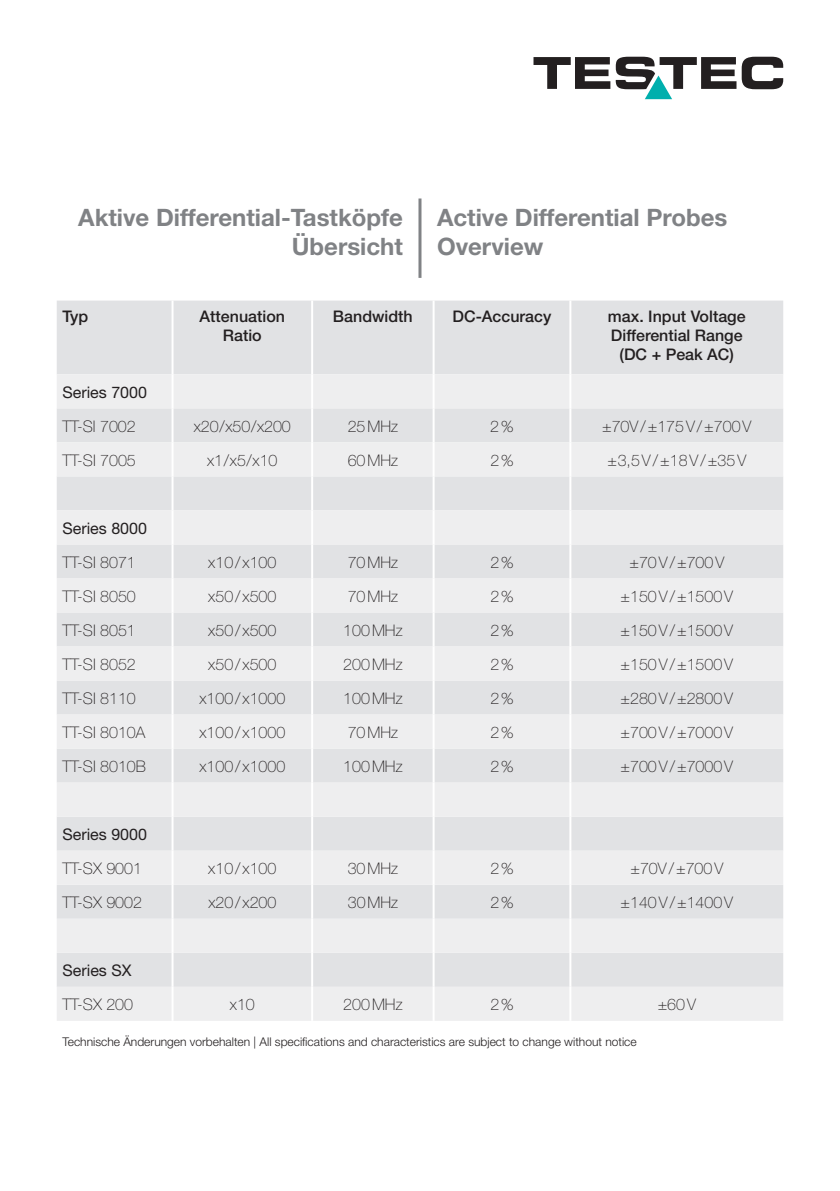
<style>
.page{position:relative;width:840px;height:1191px;background:#fff}
.page>*{position:absolute;margin:0;border:0;box-sizing:border-box;transform-origin:0 0}
.t1{font:700 24px/28.8px "Helvetica Neue";color:#808285;text-align:right}
.t2{font:100 16px "Helvetica Neue";color:#231f20}
.t3{font:500 16px/19.2px "Helvetica Neue";color:#231f20;text-align:center}
.t4{font:16px "Helvetica Neue";color:#231f20}
.t5{font:300 12px "Helvetica Neue";color:#231f20}
</style>
<div class="page">
<svg style="left:533px;top:57px;width:249px;height:42px"></svg>
<div style="left:57px;top:300px;width:725px;height:74px;background:#e1e2e4"></div>
<svg style="left:57px;top:374px;width:725px;height:646px;background:#e8e8e9"></svg>
<hr style="left:171px;top:374px;width:2px;height:34px;background:#fff">
<hr style="left:311px;top:374px;width:2px;height:34px;background:#fff">
<hr style="left:432px;top:374px;width:2px;height:34px;background:#fff">
<hr style="left:569px;top:374px;width:2px;height:34px;background:#fff">
<hr style="left:171px;top:408px;width:2px;height:34px;background:#fff">
<hr style="left:311px;top:408px;width:2px;height:34px;background:#fff">
<hr style="left:432px;top:408px;width:2px;height:34px;background:#fff">
<hr style="left:569px;top:408px;width:2px;height:34px;background:#fff">
<hr style="left:171px;top:442px;width:2px;height:34px;background:#fff">
<hr style="left:311px;top:442px;width:2px;height:34px;background:#fff">
<hr style="left:432px;top:442px;width:2px;height:34px;background:#fff">
<hr style="left:569px;top:442px;width:2px;height:34px;background:#fff">
<hr style="left:171px;top:476px;width:2px;height:34px;background:#fff">
<hr style="left:311px;top:476px;width:2px;height:34px;background:#fff">
<hr style="left:432px;top:476px;width:2px;height:34px;background:#fff">
<hr style="left:569px;top:476px;width:2px;height:34px;background:#fff">
<hr style="left:171px;top:510px;width:2px;height:34px;background:#fff">
<hr style="left:311px;top:510px;width:2px;height:34px;background:#fff">
<hr style="left:432px;top:510px;width:2px;height:34px;background:#fff">
<hr style="left:569px;top:510px;width:2px;height:34px;background:#fff">
<hr style="left:171px;top:544px;width:2px;height:34px;background:#fff">
<hr style="left:311px;top:544px;width:2px;height:34px;background:#fff">
<hr style="left:432px;top:544px;width:2px;height:34px;background:#fff">
<hr style="left:569px;top:544px;width:2px;height:34px;background:#fff">
<hr style="left:171px;top:578px;width:2px;height:34px;background:#fff">
<hr style="left:311px;top:578px;width:2px;height:34px;background:#fff">
<hr style="left:432px;top:578px;width:2px;height:34px;background:#fff">
<hr style="left:569px;top:578px;width:2px;height:34px;background:#fff">
<hr style="left:171px;top:612px;width:2px;height:34px;background:#fff">
<hr style="left:311px;top:612px;width:2px;height:34px;background:#fff">
<hr style="left:432px;top:612px;width:2px;height:34px;background:#fff">
<hr style="left:569px;top:612px;width:2px;height:34px;background:#fff">
<hr style="left:171px;top:646px;width:2px;height:34px;background:#fff">
<hr style="left:311px;top:646px;width:2px;height:34px;background:#fff">
<hr style="left:432px;top:646px;width:2px;height:34px;background:#fff">
<hr style="left:569px;top:646px;width:2px;height:34px;background:#fff">
<hr style="left:171px;top:680px;width:2px;height:34px;background:#fff">
<hr style="left:311px;top:680px;width:2px;height:34px;background:#fff">
<hr style="left:432px;top:680px;width:2px;height:34px;background:#fff">
<hr style="left:569px;top:680px;width:2px;height:34px;background:#fff">
<hr style="left:171px;top:714px;width:2px;height:34px;background:#fff">
<hr style="left:311px;top:714px;width:2px;height:34px;background:#fff">
<hr style="left:432px;top:714px;width:2px;height:34px;background:#fff">
<hr style="left:569px;top:714px;width:2px;height:34px;background:#fff">
<hr style="left:171px;top:748px;width:2px;height:34px;background:#fff">
<hr style="left:311px;top:748px;width:2px;height:34px;background:#fff">
<hr style="left:432px;top:748px;width:2px;height:34px;background:#fff">
<hr style="left:569px;top:748px;width:2px;height:34px;background:#fff">
<hr style="left:171px;top:782px;width:2px;height:34px;background:#fff">
<hr style="left:311px;top:782px;width:2px;height:34px;background:#fff">
<hr style="left:432px;top:782px;width:2px;height:34px;background:#fff">
<hr style="left:569px;top:782px;width:2px;height:34px;background:#fff">
<hr style="left:171px;top:816px;width:2px;height:34px;background:#fff">
<hr style="left:311px;top:816px;width:2px;height:34px;background:#fff">
<hr style="left:432px;top:816px;width:2px;height:34px;background:#fff">
<hr style="left:569px;top:816px;width:2px;height:34px;background:#fff">
<hr style="left:171px;top:850px;width:2px;height:34px;background:#fff">
<hr style="left:311px;top:850px;width:2px;height:34px;background:#fff">
<hr style="left:432px;top:850px;width:2px;height:34px;background:#fff">
<hr style="left:569px;top:850px;width:2px;height:34px;background:#fff">
<hr style="left:171px;top:884px;width:2px;height:34px;background:#fff">
<hr style="left:311px;top:884px;width:2px;height:34px;background:#fff">
<hr style="left:432px;top:884px;width:2px;height:34px;background:#fff">
<hr style="left:569px;top:884px;width:2px;height:34px;background:#fff">
<hr style="left:171px;top:918px;width:2px;height:34px;background:#fff">
<hr style="left:311px;top:918px;width:2px;height:34px;background:#fff">
<hr style="left:432px;top:918px;width:2px;height:34px;background:#fff">
<hr style="left:569px;top:918px;width:2px;height:34px;background:#fff">
<hr style="left:171px;top:952px;width:2px;height:34px;background:#fff">
<hr style="left:311px;top:952px;width:2px;height:34px;background:#fff">
<hr style="left:432px;top:952px;width:2px;height:34px;background:#fff">
<hr style="left:569px;top:952px;width:2px;height:34px;background:#fff">
<hr style="left:171px;top:986px;width:2px;height:34px;background:#fff">
<hr style="left:311px;top:986px;width:2px;height:34px;background:#fff">
<hr style="left:432px;top:986px;width:2px;height:34px;background:#fff">
<hr style="left:569px;top:986px;width:2px;height:34px;background:#fff">
<hr style="left:418px;top:198px;width:3px;height:80px;background:#808285">
<hr style="left:171px;top:300px;width:2px;height:74px;background:#fff">
<hr style="left:311px;top:300px;width:2px;height:74px;background:#fff">
<hr style="left:432px;top:300px;width:2px;height:74px;background:#fff">
<hr style="left:569px;top:300px;width:2px;height:74px;background:#fff">
<h1 class="t1" style="left:78px;top:202px;width:326px">Aktive Differential-Tastköpfe<br>Übersicht</h1>
<h1 class="t1" style="left:437px;top:202px;width:292px;text-align:left">Active Differential Probes<br>Overview</h1>
<p class="t3" style="left:62px;top:306px;width:27px">Typ</p>
<p class="t3" style="left:199px;top:306px;width:87px">Attenuation<br>Ratio</p>
<p class="t3" style="left:333px;top:306px;width:81px">Bandwidth</p>
<p class="t3" style="left:452px;top:306px;width:100px">DC-Accuracy</p>
<p class="t3" style="left:607px;top:306px;width:139px">max. Input Voltage<br>Differential Range (DC + Peak AC)</p>
<p class="t4" style="left:62px;top:382px;width:86px">Series 7000</p>
<p class="t2" style="left:62px;top:417px;width:75px">TT-SI 7002</p>
<p class="t2" style="left:194px;top:417px;width:98px">x20/x50/x200</p>
<p class="t2" style="left:347px;top:417px;width:52px">25MHz</p>
<p class="t2" style="left:490px;top:417px;width:25px">2%</p>
<p class="t2" style="left:601px;top:417px;width:151px">±70V/±175V/±700V</p>
<p class="t2" style="left:62px;top:451px;width:75px">TT-SI 7005</p>
<p class="t2" style="left:207px;top:451px;width:72px">x1/x5/x10</p>
<p class="t2" style="left:347px;top:451px;width:52px">60MHz</p>
<p class="t2" style="left:490px;top:451px;width:25px">2%</p>
<p class="t2" style="left:607px;top:451px;width:140px">±3,5V/±18V/±35V</p>
<p class="t4" style="left:62px;top:518px;width:86px">Series 8000</p>
<p class="t2" style="left:62px;top:553px;width:75px">TT-SI 8071</p>
<p class="t2" style="left:208px;top:553px;width:70px">x10/ x100</p>
<p class="t2" style="left:347px;top:553px;width:52px">70MHz</p>
<p class="t2" style="left:490px;top:553px;width:25px">2%</p>
<p class="t2" style="left:629px;top:553px;width:96px">±70V/±700V</p>
<p class="t2" style="left:62px;top:587px;width:75px">TT-SI 8050</p>
<p class="t2" style="left:208px;top:587px;width:70px">x50/ x500</p>
<p class="t2" style="left:347px;top:587px;width:52px">70MHz</p>
<p class="t2" style="left:490px;top:587px;width:25px">2%</p>
<p class="t2" style="left:620px;top:587px;width:114px">±150V/±1500V</p>
<p class="t2" style="left:62px;top:621px;width:75px">TT-SI 8051</p>
<p class="t2" style="left:208px;top:621px;width:70px">x50/ x500</p>
<p class="t2" style="left:343px;top:621px;width:61px">100MHz</p>
<p class="t2" style="left:490px;top:621px;width:25px">2%</p>
<p class="t2" style="left:620px;top:621px;width:114px">±150V/±1500V</p>
<p class="t2" style="left:62px;top:655px;width:75px">TT-SI 8052</p>
<p class="t2" style="left:208px;top:655px;width:70px">x50/ x500</p>
<p class="t2" style="left:343px;top:655px;width:61px">200MHz</p>
<p class="t2" style="left:490px;top:655px;width:25px">2%</p>
<p class="t2" style="left:620px;top:655px;width:114px">±150V/±1500V</p>
<p class="t2" style="left:62px;top:689px;width:75px">TT-SI 8110</p>
<p class="t2" style="left:199px;top:689px;width:87px">x100/ x1000</p>
<p class="t2" style="left:343px;top:689px;width:61px">100MHz</p>
<p class="t2" style="left:490px;top:689px;width:25px">2%</p>
<p class="t2" style="left:620px;top:689px;width:114px">±280V/±2800V</p>
<p class="t2" style="left:62px;top:723px;width:84px">TT-SI 8010A</p>
<p class="t2" style="left:199px;top:723px;width:87px">x100/ x1000</p>
<p class="t2" style="left:347px;top:723px;width:52px">70MHz</p>
<p class="t2" style="left:490px;top:723px;width:25px">2%</p>
<p class="t2" style="left:620px;top:723px;width:114px">±700V/±7000V</p>
<p class="t2" style="left:62px;top:757px;width:85px">TT-SI 8010B</p>
<p class="t2" style="left:199px;top:757px;width:87px">x100/ x1000</p>
<p class="t2" style="left:343px;top:757px;width:61px">100MHz</p>
<p class="t2" style="left:490px;top:757px;width:25px">2%</p>
<p class="t2" style="left:620px;top:757px;width:114px">±700V/±7000V</p>
<p class="t4" style="left:62px;top:824px;width:86px">Series 9000</p>
<p class="t2" style="left:62px;top:859px;width:81px">TT-SX 9001</p>
<p class="t2" style="left:208px;top:859px;width:70px">x10/ x100</p>
<p class="t2" style="left:347px;top:859px;width:52px">30MHz</p>
<p class="t2" style="left:490px;top:859px;width:25px">2%</p>
<p class="t2" style="left:630px;top:859px;width:94px">±70V/±700V</p>
<p class="t2" style="left:62px;top:893px;width:81px">TT-SX 9002</p>
<p class="t2" style="left:208px;top:893px;width:70px">x20/ x200</p>
<p class="t2" style="left:347px;top:893px;width:52px">30MHz</p>
<p class="t2" style="left:490px;top:893px;width:25px">2%</p>
<p class="t2" style="left:620px;top:893px;width:114px">±140V/±1400V</p>
<p class="t4" style="left:62px;top:961px;width:71px">Series SX</p>
<p class="t2" style="left:62px;top:995px;width:72px">TT-SX 200</p>
<p class="t2" style="left:230px;top:995px;width:26px">x10</p>
<p class="t2" style="left:343px;top:995px;width:61px">200MHz</p>
<p class="t2" style="left:490px;top:995px;width:25px">2%</p>
<p class="t2" style="left:657px;top:995px;width:40px">±60V</p>
<p class="t5" style="left:62px;top:1034px;width:575px">Technische Änderungen vorbehalten | All specifications and characteristics are subject to change without notice</p>
</div>
